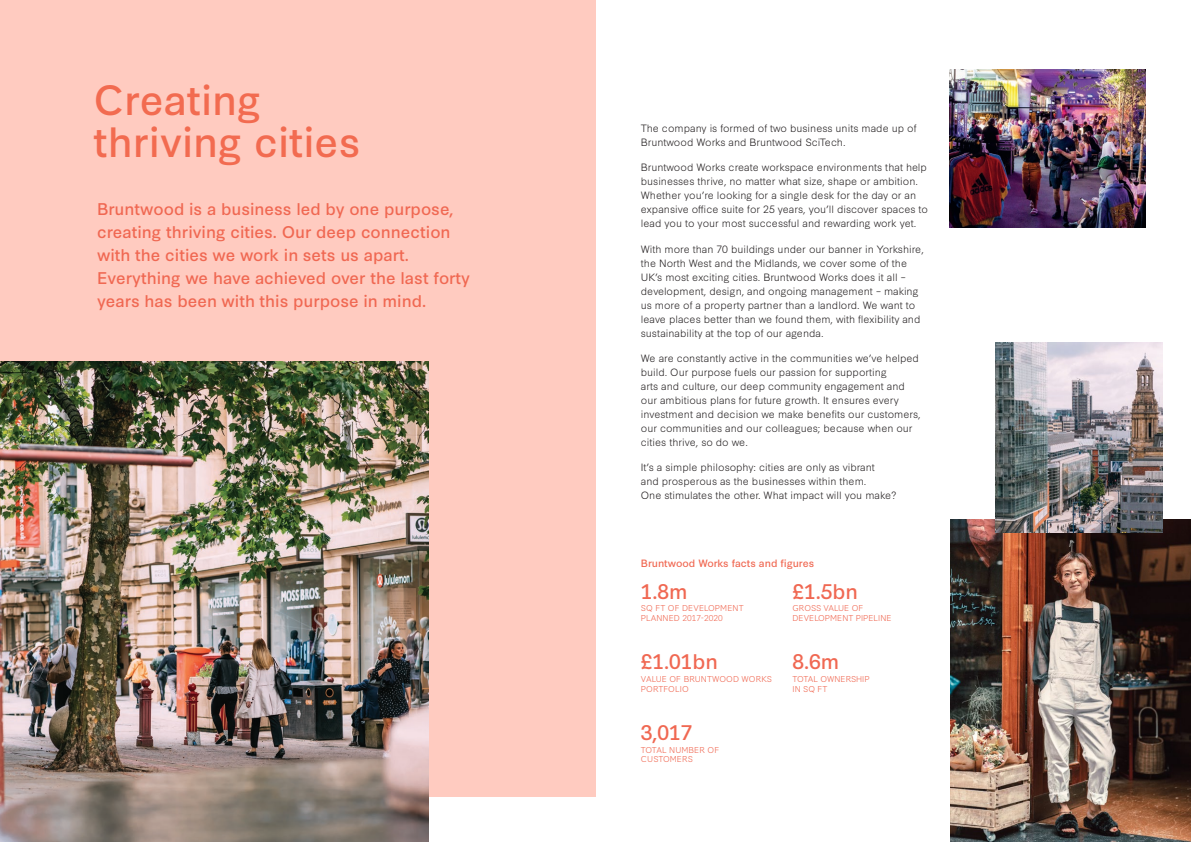
<style>
.page{position:relative;width:1191px;height:842px;background:#fff}
.page>*{position:absolute;margin:0;border:0;box-sizing:border-box;transform-origin:0 0}
.t1{font:40px/42px "Synthese";color:#f26b50}
.t2{font:20px "Synthese";color:#f06852}
.t3{font:16px/23px "Synthese";color:#f06852}
.t4{font:300 10px/14px "Synthese";color:#231f20}
.t5{font:10px "Synthese";color:#f06852}
.t6{font:300 8px/9.6px "Synthese";color:#f06852}
</style>
<div class="page">
<div style="left:0;top:0;width:595px;height:797px;background:#ffcbc0"></div>
<img style="left:0;top:362px;width:428px;height:480px">
<img style="left:950px;top:520px;width:241px;height:322px">
<img style="left:995px;top:342px;width:167px;height:190px">
<img style="left:950px;top:70px;width:195px;height:157px">
<p class="t1" style="left:94px;top:76px;width:268px">Creating thriving cities</p>
<p class="t3" style="left:97px;top:196px;width:374px">Bruntwood is a business led by one purpose, creating thriving cities. Our deep connection with the cities we work in sets us apart.<br>Everything we have achieved over the last forty years has been with this purpose in mind.</p>
<p class="t4" style="left:641px;top:120px;width:277px">The company is formed of two business units made up of<br>Bruntwood Works and Bruntwood SciTech.</p>
<p class="t4" style="left:641px;top:160px;width:289px">Bruntwood Works create workspace environments that help businesses thrive, no matter what size, shape or ambition.<br>Whether you’re looking for a single desk for the day or an expansive office suite for 25 years, you’ll discover spaces to lead you to your most successful and rewarding work yet.</p>
<p class="t4" style="left:641px;top:241px;width:284px">With more than 70 buildings under our banner in Yorkshire, the North West and the Midlands, we cover some of the UK’s most exciting cities. Bruntwood Works does it all – development, design, and ongoing management – making us more of a property partner than a landlord. We want to leave places better than we found them, with flexibility and sustainability at the top of our agenda.</p>
<p class="t4" style="left:641px;top:350px;width:281px">We are constantly active in the communities we’ve helped build. Our purpose fuels our passion for supporting<br>arts and culture, our deep community engagement and our ambitious plans for future growth. It ensures every investment and decision we make benefits our customers, our communities and our colleagues; because when our cities thrive, so do we.</p>
<p class="t4" style="left:641px;top:460px;width:257px">It’s a simple philosophy: cities are only as vibrant<br>and prosperous as the businesses within them.<br>One stimulates the other. What impact will you make?</p>
<p class="t5" style="left:641px;top:555px;width:175px">Bruntwood Works facts and figures</p>
<p class="t2" style="left:641px;top:575px;width:48px">1.8m</p>
<p class="t6" style="left:641px;top:602px;width:104px">SQ FT OF DEVELOPMENT<br>PLANNED 2017-2020</p>
<p class="t2" style="left:641px;top:646px;width:79px">£1.01bn</p>
<p class="t6" style="left:641px;top:673px;width:132px">VALUE OF BRUNTWOOD WORKS<br>PORTFOLIO</p>
<p class="t2" style="left:641px;top:716px;width:53px">3,017</p>
<p class="t6" style="left:641px;top:744px;width:80px">TOTAL NUMBER OF<br>CUSTOMERS</p>
<p class="t2" style="left:792px;top:575px;width:67px">£1.5bn</p>
<p class="t6" style="left:792px;top:602px;width:100px">GROSS VALUE OF<br>DEVELOPMENT PIPELINE</p>
<p class="t2" style="left:792px;top:646px;width:48px">8.6m</p>
<p class="t6" style="left:792px;top:673px;width:79px">TOTAL OWNERSHIP<br>IN SQ FT</p>
</div>
